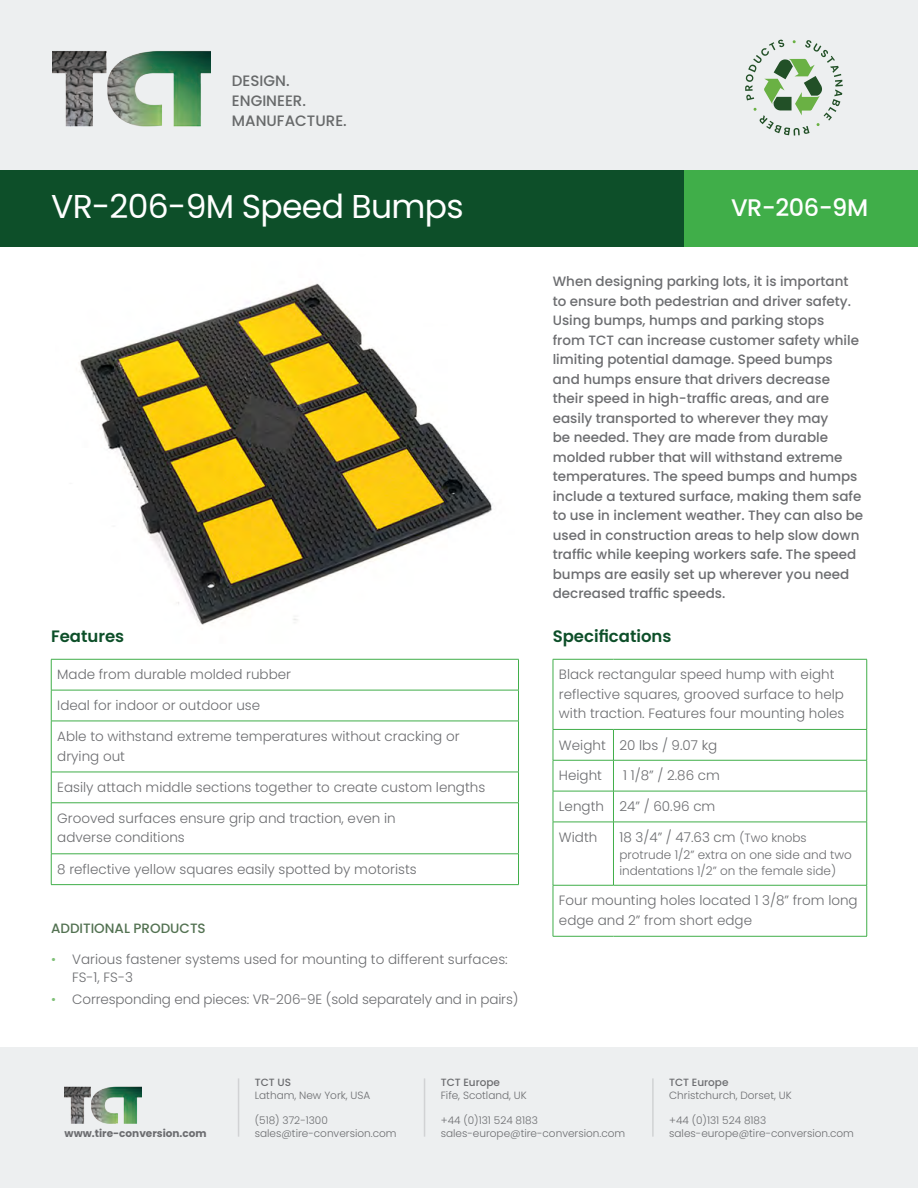
<style>
.page{position:relative;width:918px;height:1188px;background:#fff}
.page>*{position:absolute;margin:0;border:0;box-sizing:border-box;transform-origin:0 0}
.t1{font:33px "Poppins";letter-spacing:-.02em;color:#fff}
.t2{font:500 24px "Poppins";letter-spacing:-.02em;color:#fff}
.Features_heading{font:600 16.5px "Poppins";color:#0d4f29}
.t3{font:500 15px/19.8px "Poppins";color:#67696a}
.Lead_text_para{font:500 13.5px/19.5px "Poppins";color:#6c6d70}
.Features_box_light{font:300 13.5px/19.5px "Poppins";color:#6c6d70}
.Additional_products{font:300 13.5px/18px "Poppins";color:#6c6d70}
.t4{font:500 13.5px "Poppins";color:#537252}
.t5{font:300 12px/16.5px "Poppins";color:#6c6d70}
.t6{font:300 10.5px/12.6px "Poppins";color:#6c6d70}
.t7{font:500 10.5px "Poppins";color:#6c6d70}
.t8{font:700 10.5px "Poppins";color:#6c6d70}
.s1{color:#7fc077}
.s2{font-size:12px}
</style>
<div class="page">
<img style="left:56px;top:283px;width:458px;height:376px">
<div style="left:0;top:0;width:918px;height:169px;background:#edeff0"></div>
<img style="left:52px;top:51px;width:159px;height:75px">
<svg style="left:745px;top:40px;width:98px;height:96px"></svg>
<div style="left:0;top:1048px;width:918px;height:140px;background:#edeff0"></div>
<img style="left:65px;top:1086px;width:76px;height:37px">
<hr style="left:424px;top:1078px;width:1px;height:59px;background:#d1d2d4">
<hr style="left:238px;top:1078px;width:1px;height:59px;background:#d1d2d4">
<hr style="left:652px;top:1078px;width:2px;height:59px;background:#d1d2d4">
<hr style="left:553px;top:659px;width:60px;height:1px;background:#40ae49">
<hr style="left:553px;top:660px;width:1px;height:69px;background:#40ae49">
<hr style="left:613px;top:659px;width:254px;height:1px;background:#40ae49">
<hr style="left:866px;top:660px;width:1px;height:69px;background:#40ae49">
<hr style="left:553px;top:729px;width:60px;height:1px;background:#40ae49">
<hr style="left:553px;top:730px;width:1px;height:30px;background:#40ae49">
<hr style="left:613px;top:729px;width:254px;height:1px;background:#40ae49">
<hr style="left:613px;top:730px;width:1px;height:30px;background:#40ae49">
<hr style="left:866px;top:730px;width:1px;height:30px;background:#40ae49">
<hr style="left:553px;top:760px;width:60px;height:1px;background:#40ae49">
<hr style="left:553px;top:760px;width:1px;height:31px;background:#40ae49">
<hr style="left:613px;top:760px;width:254px;height:1px;background:#40ae49">
<hr style="left:613px;top:760px;width:1px;height:31px;background:#40ae49">
<hr style="left:866px;top:760px;width:1px;height:31px;background:#40ae49">
<hr style="left:553px;top:791px;width:60px;height:1px;background:#40ae49">
<hr style="left:553px;top:791px;width:1px;height:31px;background:#40ae49">
<hr style="left:613px;top:791px;width:254px;height:1px;background:#40ae49">
<hr style="left:613px;top:791px;width:1px;height:31px;background:#40ae49">
<hr style="left:866px;top:791px;width:1px;height:31px;background:#40ae49">
<hr style="left:553px;top:822px;width:60px;height:1px;background:#40ae49">
<hr style="left:553px;top:822px;width:1px;height:63px;background:#40ae49">
<hr style="left:613px;top:822px;width:254px;height:1px;background:#40ae49">
<hr style="left:613px;top:822px;width:1px;height:63px;background:#40ae49">
<hr style="left:866px;top:822px;width:1px;height:63px;background:#40ae49">
<hr style="left:553px;top:885px;width:60px;height:1px;background:#40ae49">
<hr style="left:553px;top:885px;width:1px;height:51px;background:#40ae49">
<hr style="left:613px;top:885px;width:254px;height:1px;background:#40ae49">
<hr style="left:866px;top:885px;width:1px;height:51px;background:#40ae49">
<hr style="left:553px;top:936px;width:60px;height:1px;background:#40ae49">
<hr style="left:613px;top:936px;width:254px;height:1px;background:#40ae49">
<hr style="left:51px;top:659px;width:468px;height:1px;background:#40ae49">
<hr style="left:51px;top:660px;width:1px;height:30px;background:#40ae49">
<hr style="left:518px;top:660px;width:1px;height:30px;background:#40ae49">
<hr style="left:51px;top:690px;width:468px;height:1px;background:#40ae49">
<hr style="left:51px;top:690px;width:1px;height:31px;background:#40ae49">
<hr style="left:518px;top:690px;width:1px;height:31px;background:#40ae49">
<hr style="left:51px;top:721px;width:468px;height:1px;background:#40ae49">
<hr style="left:51px;top:721px;width:1px;height:51px;background:#40ae49">
<hr style="left:518px;top:721px;width:1px;height:51px;background:#40ae49">
<hr style="left:51px;top:772px;width:468px;height:1px;background:#40ae49">
<hr style="left:51px;top:772px;width:1px;height:31px;background:#40ae49">
<hr style="left:518px;top:772px;width:1px;height:31px;background:#40ae49">
<hr style="left:51px;top:803px;width:468px;height:1px;background:#40ae49">
<hr style="left:51px;top:803px;width:1px;height:51px;background:#40ae49">
<hr style="left:518px;top:803px;width:1px;height:51px;background:#40ae49">
<hr style="left:51px;top:854px;width:468px;height:1px;background:#40ae49">
<hr style="left:51px;top:854px;width:1px;height:30px;background:#40ae49">
<hr style="left:518px;top:854px;width:1px;height:30px;background:#40ae49">
<hr style="left:51px;top:884px;width:468px;height:1px;background:#40ae49">
<div style="left:0;top:170px;width:685px;height:77px;background:#0d4f29"></div>
<div style="left:685px;top:170px;width:233px;height:77px;background:#40ae49"></div>
<p class="t3" style="left:232px;top:72px;width:116px">DESIGN.<br>ENGINEER.<br>MANUFACTURE.</p>
<p class="t1" style="left:51px;top:187px;width:414px">VR-206-9M Speed Bumps</p>
<p class="t2" style="left:731px;top:194px;width:139px">VR-206-9M</p>
<p class="Features_heading" style="left:51px;top:627px;width:75px">Features</p>
<p class="Features_box_light" style="left:57px;top:665px;width:235px">Made from durable molded rubber</p>
<p class="Features_box_light" style="left:57px;top:696px;width:204px">Ideal for indoor or outdoor use</p>
<p class="Features_box_light" style="left:57px;top:727px;width:404px">Able to withstand extreme temperatures without cracking or drying out</p>
<p class="Features_box_light" style="left:57px;top:778px;width:430px">Easily attach middle sections together to create custom lengths</p>
<p class="Features_box_light" style="left:57px;top:809px;width:340px">Grooved surfaces ensure grip and traction, even in adverse conditions</p>
<p class="Features_box_light" style="left:57px;top:860px;width:361px">8 reflective yellow squares easily spotted by motorists</p>
<p class="t4" style="left:51px;top:921px;width:156px">ADDITIONAL PRODUCTS</p>
<p class="Additional_products" style="left:72px;top:950px;width:437px;text-indent:-21px"><span class="s1">•</span> Various fastener systems used for mounting to different surfaces:<br>FS-1, FS-3</p>
<p class="Additional_products" style="left:51px;top:990px;width:469px"><span class="s1">•</span> Corresponding end pieces: VR-206-9E (sold separately and in pairs)</p>
<p class="Lead_text_para" style="left:553px;top:272px;width:312px">When designing parking lots, it is important to ensure both pedestrian and driver safety.<br>Using bumps, humps and parking stops<br>from TCT can increase customer safety while limiting potential damage. Speed bumps<br>and humps ensure that drivers decrease their speed in high-traffic areas, and are easily transported to wherever they may<br>be needed. They are made from durable molded rubber that will withstand extreme temperatures. The speed bumps and humps include a textured surface, making them safe to use in inclement weather. They can also be used in construction areas to help slow down traffic while keeping workers safe. The speed bumps are easily set up wherever you need decreased traffic speeds.</p>
<p class="Features_heading" style="left:553px;top:627px;width:120px">Specifications</p>
<p class="Features_box_light" style="left:559px;top:665px;width:287px">Black rectangular speed hump with eight reflective squares, grooved surface to help with traction. Features four mounting holes</p>
<p class="Features_box_light" style="left:559px;top:735px;width:48px">Weight</p>
<p class="Features_box_light" style="left:619px;top:735px;width:99px">20 lbs / 9.07 kg</p>
<p class="Features_box_light" style="left:559px;top:766px;width:45px">Height</p>
<p class="Features_box_light" style="left:623px;top:766px;width:98px">1 1/8” / 2.86 cm</p>
<p class="Features_box_light" style="left:559px;top:797px;width:47px">Length</p>
<p class="Features_box_light" style="left:619px;top:797px;width:97px">24” / 60.96 cm</p>
<p class="Features_box_light" style="left:559px;top:828px;width:40px">Width</p>
<p class="Features_box_light" style="left:619px;top:828px;width:189px">18 3/4” / 47.63 cm <span class="s2">(Two knobs</span></p>
<p class="t5" style="left:619px;top:846px;width:234px">protrude 1/2” extra on one side and two indentations 1/2” on the female side)</p>
<p class="Features_box_light" style="left:559px;top:891px;width:300px">Four mounting holes located 1 3/8” from long edge and 2” from short edge</p>
<p class="t7" style="left:255px;top:1076px;width:38px">TCT US</p>
<p class="t6" style="left:255px;top:1089px;width:117px">Latham, New York, USA</p>
<p class="t6" style="left:255px;top:1114px;width:143px">(518) 372-1300 sales@tire-conversion.com</p>
<p class="t7" style="left:441px;top:1076px;width:61px">TCT Europe</p>
<p class="t6" style="left:441px;top:1089px;width:87px">Fife, Scotland, UK</p>
<p class="t6" style="left:441px;top:1114px;width:186px">+44 (0)131 524 8183 sales-europe@tire-conversion.com</p>
<p class="t7" style="left:669px;top:1076px;width:61px">TCT Europe</p>
<p class="t6" style="left:669px;top:1089px;width:124px">Christchurch, Dorset, UK</p>
<p class="t6" style="left:669px;top:1114px;width:99px">+44 (0)131 524 8183</p>
<p class="t8" style="left:65px;top:1127px;width:144px">www.tire-conversion.com</p>
<p class="t6" style="left:669px;top:1127px;width:186px">sales-europe@tire-conversion.com</p>
</div>
